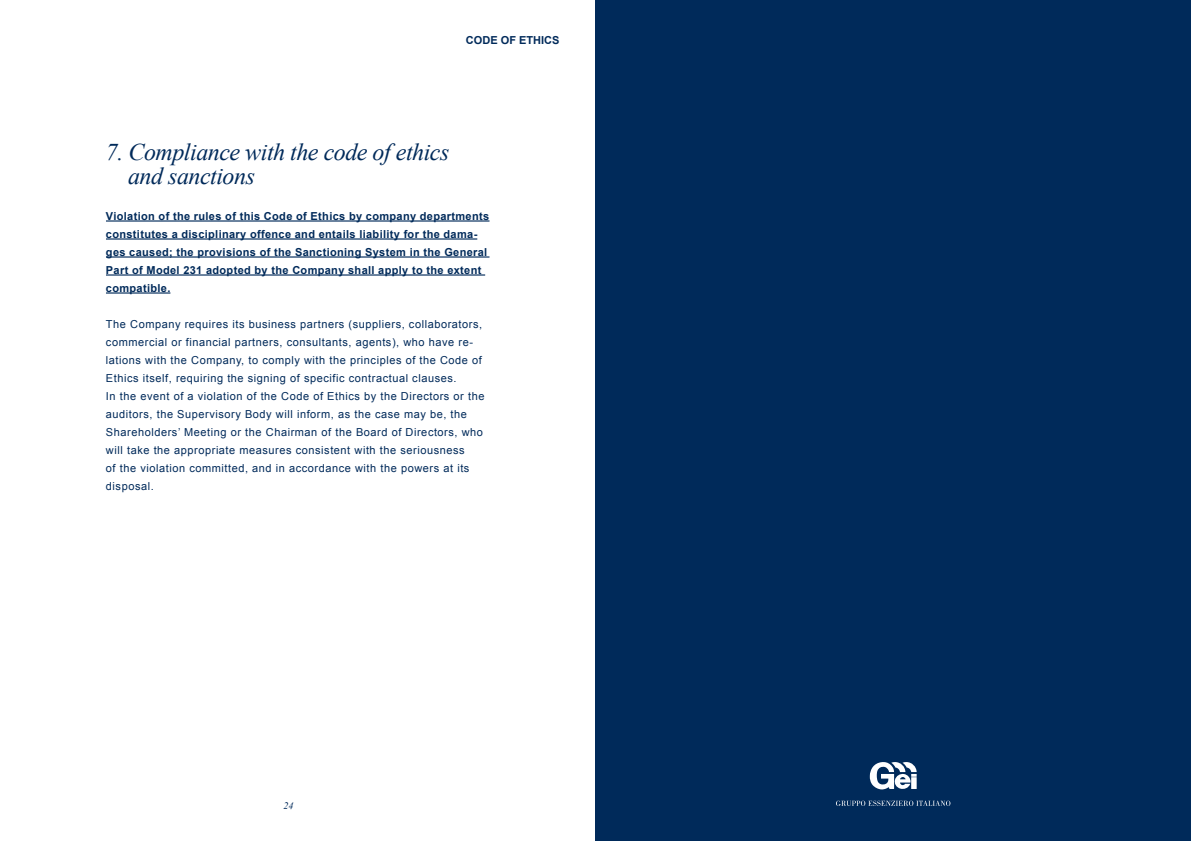
<style>
.page{position:relative;width:1191px;height:842px;background:#fff}
.page>*{position:absolute;margin:0;border:0;box-sizing:border-box;transform-origin:0 0}
.t1{font:italic 24px/24px "Times New Roman";letter-spacing:-.02em;color:#002a5a}
.t2{font:11px/18px "Arial";letter-spacing:.05em;color:#002a5a}
.t3{font:700 11px/18px "Arial";letter-spacing:.03em;color:#002a5a}
.t4{font:700 11px "Arial";color:#002a5a}
.t5{font:italic 10px "Times New Roman";color:#002a5a}
</style>
<div class="page">
<div style="left:596px;top:0;width:594px;height:841px;background:#002a5a"></div>
<svg style="left:869px;top:762px;width:47px;height:28px"></svg>
<svg style="left:836px;top:801px;width:114px;height:5px"></svg>
<hr style="left:106px;top:220px;width:383px;height:2px;background:#002a5a">
<hr style="left:106px;top:238px;width:371px;height:2px;background:#002a5a">
<hr style="left:106px;top:256px;width:383px;height:2px;background:#002a5a">
<hr style="left:106px;top:274px;width:379px;height:2px;background:#002a5a">
<hr style="left:106px;top:292px;width:64px;height:2px;background:#002a5a">
<p class="t4" style="left:466px;top:33px;width:95px">CODE OF ETHICS</p>
<h1 class="t1" style="left:128px;top:139px;width:323px;text-indent:-22px">7. Compliance with the code of ethics and sanctions</h1>
<p class="t3" style="left:106px;top:207px;width:385px">Violation of the rules of this Code of Ethics by company departments constitutes a disciplinary offence and entails liability for the dama&shy;ges caused; the provisions of the Sanctioning System in the General Part of Model 231 adopted by the Company shall apply to the extent compatible.</p>
<p class="t2" style="left:106px;top:315px;width:380px">The Company requires its business partners (suppliers, collaborators, commercial or financial partners, consultants, agents), who have re&shy;lations with the Company, to comply with the principles of the Code of Ethics itself, requiring the signing of specific contractual clauses.<br>In the event of a violation of the Code of Ethics by the Directors or the auditors, the Supervisory Body will inform, as the case may be, the Shareholders’ Meeting or the Chairman of the Board of Directors, who will take the appropriate measures consistent with the seriousness<br>of the violation committed, and in accordance with the powers at its disposal.</p>
<p class="t5" style="left:283px;top:799px;width:11px">24</p>
</div>
